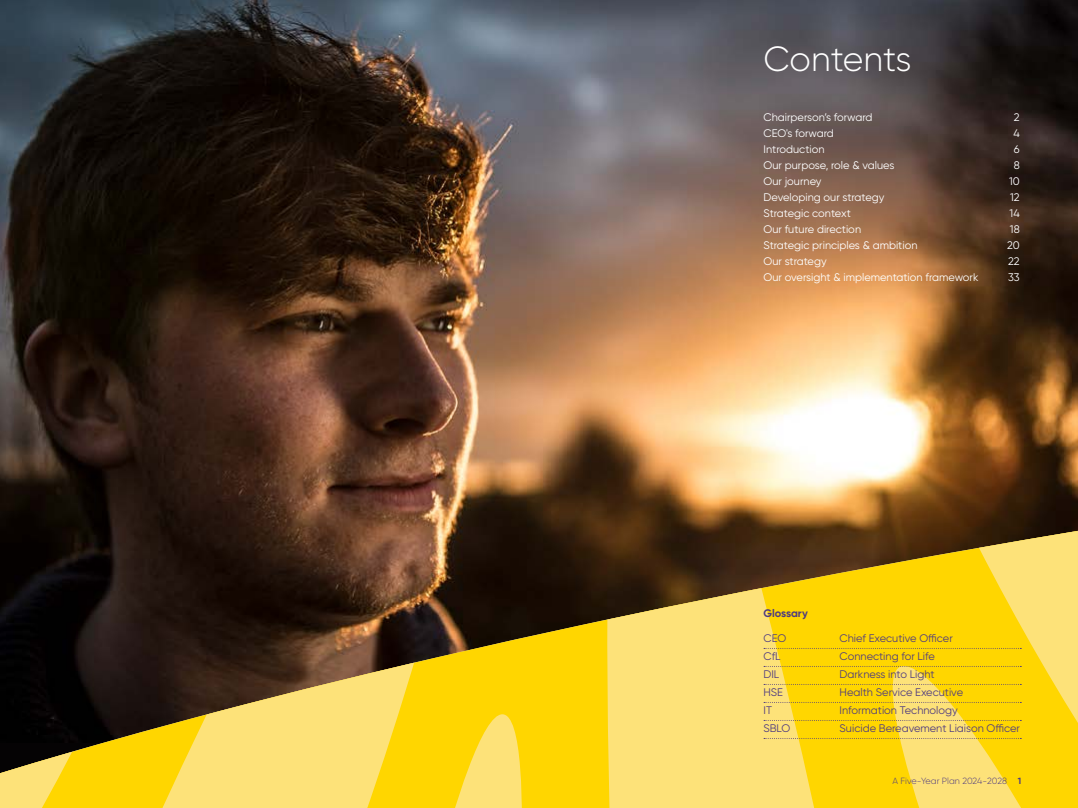
<style>
.page{position:relative;width:1078px;height:808px;background:#fff}
.page>*{position:absolute;margin:0;border:0;box-sizing:border-box;transform-origin:0 0}
.t1{font:300 35px "Gilroy";color:#fff}
.t2{font:11px "Gilroy";color:#fff}
.t3{font:11px "Gilroy";color:#4f3b80}
.t4{font:700 11px "Gilroy";color:#4f3b80}
.t5{font:300 9px "Gilroy";letter-spacing:-.005em;color:#4f3b80}
.s1{font-weight:700}
</style>
<div class="page">
<img style="left:0;top:0;width:1077px;height:472px">
<svg style="left:0;top:472px;width:1077px;height:59px"></svg>
<svg style="left:542px;top:531px;width:43px;height:277px;fill:#ffd600"></svg>
<svg style="left:315px;top:531px;width:227px;height:277px"></svg>
<svg style="left:585px;top:531px;width:244px;height:277px;fill:#fde279"></svg>
<svg style="left:0;top:531px;width:315px;height:277px"></svg>
<svg style="left:388px;top:714px;width:154px;height:94px"></svg>
<svg style="left:829px;top:531px;width:248px;height:132px;fill:#ffd600"></svg>
<svg style="left:763px;top:648px;width:258px;height:1px"></svg>
<svg style="left:763px;top:663px;width:314px;height:145px"></svg>
<h1 class="t1" style="left:763px;top:37px;width:149px">Contents</h1>
<p class="t2" style="left:763px;top:110px;width:110px">Chairperson’s forward</p>
<p class="t2" style="left:1013px;top:110px;width:7px">2</p>
<p class="t2" style="left:763px;top:126px;width:72px">CEO's forward</p>
<p class="t2" style="left:1013px;top:126px;width:8px">4</p>
<p class="t2" style="left:763px;top:142px;width:62px">Introduction</p>
<p class="t2" style="left:1013px;top:142px;width:7px">6</p>
<p class="t2" style="left:763px;top:158px;width:132px">Our purpose, role &amp; values</p>
<p class="t2" style="left:1013px;top:158px;width:8px">8</p>
<p class="t2" style="left:763px;top:174px;width:59px">Our journey</p>
<p class="t2" style="left:1008px;top:174px;width:12px">10</p>
<p class="t2" style="left:763px;top:190px;width:122px">Developing our strategy</p>
<p class="t2" style="left:1009px;top:190px;width:11px">12</p>
<p class="t2" style="left:763px;top:207px;width:89px">Strategic context</p>
<p class="t2" style="left:1009px;top:207px;width:12px">14</p>
<p class="t2" style="left:763px;top:223px;width:99px">Our future direction</p>
<p class="t2" style="left:1009px;top:223px;width:11px">18</p>
<p class="t2" style="left:763px;top:239px;width:155px">Strategic principles &amp; ambition</p>
<p class="t2" style="left:1006px;top:239px;width:14px">20</p>
<p class="t2" style="left:763px;top:255px;width:65px">Our strategy</p>
<p class="t2" style="left:1007px;top:255px;width:13px">22</p>
<p class="t2" style="left:763px;top:271px;width:216px">Our oversight &amp; implementation framework</p>
<p class="t2" style="left:1007px;top:271px;width:13px">33</p>
<p class="t4" style="left:763px;top:606px;width:46px">Glossary</p>
<p class="t3" style="left:763px;top:632px;width:24px">CEO</p>
<p class="t3" style="left:839px;top:632px;width:115px">Chief Executive Officer</p>
<p class="t3" style="left:763px;top:650px;width:19px">CfL</p>
<p class="t3" style="left:839px;top:650px;width:97px">Connecting for Life</p>
<p class="t3" style="left:763px;top:668px;width:17px">DIL</p>
<p class="t3" style="left:839px;top:668px;width:97px">Darkness into Light</p>
<p class="t3" style="left:763px;top:686px;width:21px">HSE</p>
<p class="t3" style="left:839px;top:686px;width:125px">Health Service Executive</p>
<p class="t3" style="left:763px;top:704px;width:10px">IT</p>
<p class="t3" style="left:839px;top:704px;width:120px">Information Technology</p>
<p class="t3" style="left:763px;top:722px;width:28px">SBLO</p>
<p class="t3" style="left:839px;top:722px;width:182px">Suicide Bereavement Liaison Officer</p>
<p class="t5" style="left:892px;top:775px;width:130px">A Five-Year Plan 2024-2028 <span class="s1">1</span></p>
</div>
